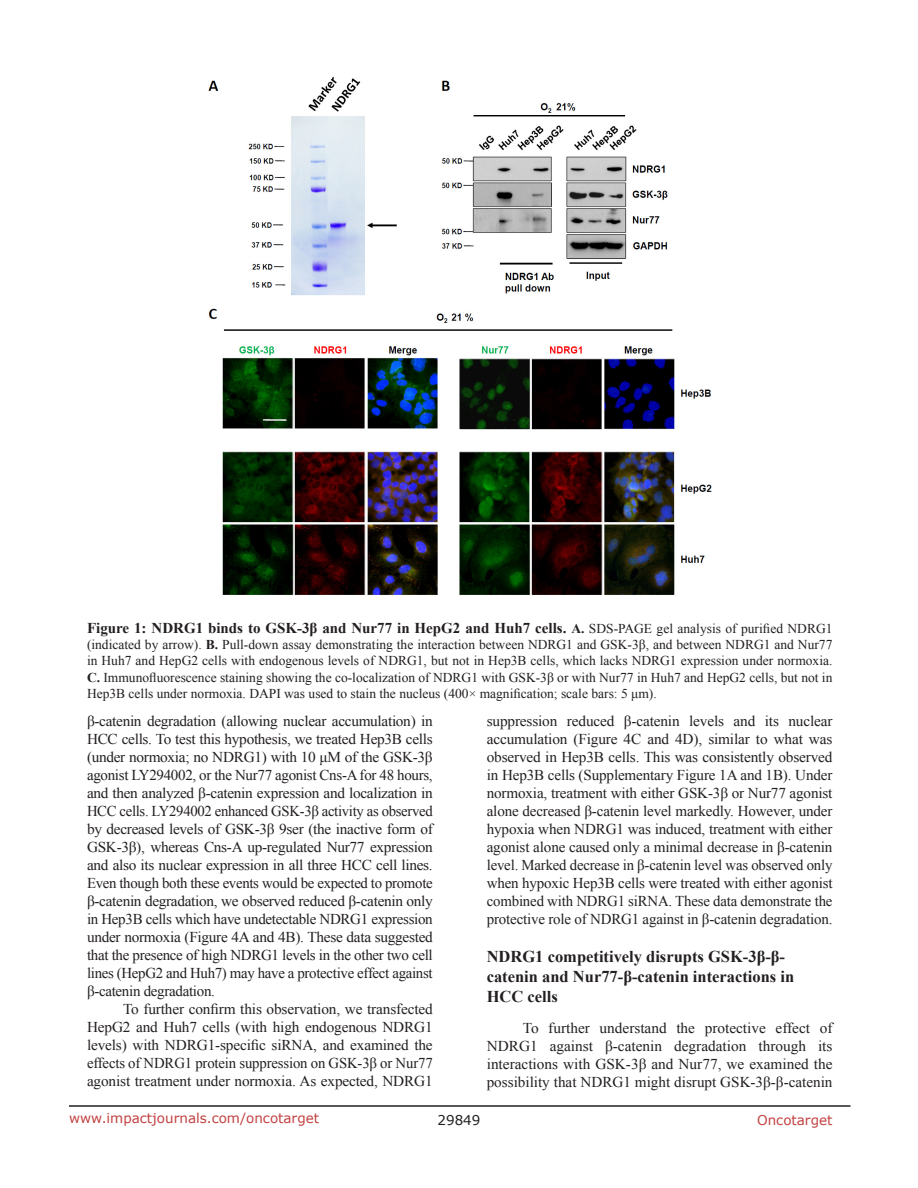
<style>
.page{position:relative;width:918px;height:1188px;background:#fff}
.page>*{position:absolute;margin:0;border:0;box-sizing:border-box;transform-origin:0 0}
.SubHeading{font:700 16.5px/19.8px "Times New Roman";color:#231f20}
.BodyText{font:15px/18px "Times New Roman";letter-spacing:-.01em;color:#231f20;text-align:justify}
.FigureText{font:700 15px "Times New Roman";color:#231f20}
.FigureText-2{font:13.5px/16.2px "Times New Roman";color:#231f20;text-align:justify}
.t1{font:13.5px "Verdana";color:#c24141}
.t2{font:13.5px "Verdana";color:#231f20}
.s1{font-size:13.5px}
.s2{font-weight:400;font-size:13.5px}
.s3{font-weight:700}
</style>
<div class="page">
<hr style="left:69px;top:1105px;width:781px;height:2px;background:#231f20">
<img style="left:208px;top:77px;width:504px;height:518px">
<p class="FigureText" style="left:87px;top:618px;width:747px">Figure 1: NDRG1 binds to GSK-3β and Nur77 in HepG2 and Huh7 cells. <span class="s1">A.</span> <span class="s2">SDS-PAGE gel analysis of purified NDRG1</span></p>
<p class="FigureText-2" style="left:87px;top:636px;width:747px">(indicated by arrow). <span class="s3">B.</span> Pull-down assay demonstrating the interaction between NDRG1 and GSK-3β, and between NDRG1 and Nur77 in Huh7 and HepG2 cells with endogenous levels of NDRG1, but not in Hep3B cells, which lacks NDRG1 expression under normoxia.<br><span class="s3">C.</span> Immunofluorescence staining showing the co-localization of NDRG1 with GSK-3β or with Nur77 in Huh7 and HepG2 cells, but not in Hep3B cells under normoxia. DAPI was used to stain the nucleus (400× magnification; scale bars: 5 μm).</p>
<p class="BodyText" style="left:87px;top:712px;width:347px">β-catenin degradation (allowing nuclear accumulation) in HCC cells. To test this hypothesis, we treated Hep3B cells (under normoxia; no NDRG1) with 10 μM of the GSK-3β agonist LY294002, or the Nur77 agonist Cns-A for 48 hours, and then analyzed β-catenin expression and localization in HCC cells. LY294002 enhanced GSK-3β activity as observed by decreased levels of GSK-3β 9ser (the inactive form of GSK-3β), whereas Cns-A up-regulated Nur77 expression and also its nuclear expression in all three HCC cell lines.<br>Even though both these events would be expected to promote β-catenin degradation, we observed reduced β-catenin only in Hep3B cells which have undetectable NDRG1 expression under normoxia (Figure 4A and 4B). These data suggested that the presence of high NDRG1 levels in the other two cell lines (HepG2 and Huh7) may have a protective effect against β-catenin degradation.</p>
<p class="BodyText" style="left:87px;top:1000px;width:347px;text-indent:36px">To further confirm this observation, we transfected HepG2 and Huh7 cells (with high endogenous NDRG1 levels) with NDRG1-specific siRNA, and examined the effects of NDRG1 protein suppression on GSK-3β or Nur77 agonist treatment under normoxia. As expected, NDRG1</p>
<p class="BodyText" style="left:487px;top:712px;width:347px">suppression reduced β-catenin levels and its nuclear accumulation (Figure 4C and 4D), similar to what was observed in Hep3B cells. This was consistently observed in Hep3B cells (Supplementary Figure 1A and 1B). Under normoxia, treatment with either GSK-3β or Nur77 agonist alone decreased β-catenin level markedly. However, under hypoxia when NDRG1 was induced, treatment with either agonist alone caused only a minimal decrease in β-catenin level. Marked decrease in β-catenin level was observed only when hypoxic Hep3B cells were treated with either agonist combined with NDRG1 siRNA. These data demonstrate the protective role of NDRG1 against in β-catenin degradation.</p>
<p class="SubHeading" style="left:487px;top:946px;width:309px">NDRG1 competitively disrupts GSK-3β-β&shy;catenin and Nur77-β-catenin interactions in<br>HCC cells</p>
<p class="BodyText" style="left:487px;top:1019px;width:347px;text-indent:36px">To further understand the protective effect of NDRG1 against β-catenin degradation through its interactions with GSK-3β and Nur77, we examined the possibility that NDRG1 might disrupt GSK-3β-β-catenin</p>
<p class="t1" style="left:69px;top:1109px;width:252px">www.impactjournals.com/oncotarget</p>
<p class="t2" style="left:438px;top:1111px;width:44px">29849</p>
<p class="t1" style="left:757px;top:1111px;width:77px">Oncotarget</p>
</div>
